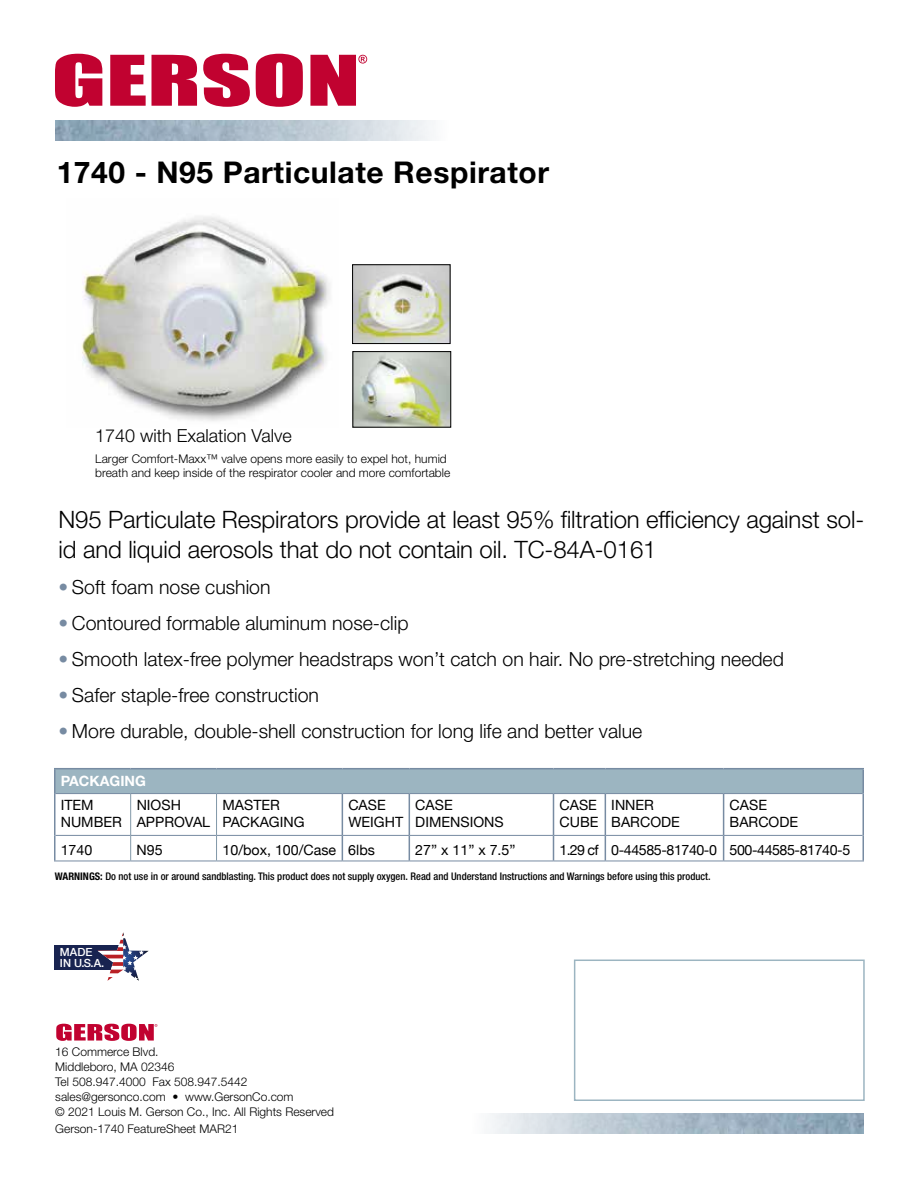
<style>
.page{position:relative;width:918px;height:1188px;background:#fff}
.page>*{position:absolute;margin:0;border:0;box-sizing:border-box;transform-origin:0 0}
.t1{font:700 30px "Helvetica Neue LT Std";letter-spacing:.02em;color:#000}
.t2{font:300 24px/30px "Helvetica Neue LT Std";letter-spacing:-.005em;color:#000}
.t3{font:300 19.5px "Helvetica Neue LT Std";color:#000}
.t4{font:300 18px "Helvetica Neue LT Std";color:#000}
.t5{font:14.25px/17.1px "Helvetica Neue LT Std";color:#000}
.t6{font:14.25px "Helvetica Neue";letter-spacing:-.03em;color:#000}
.t7{font:14.25px "Helvetica Neue";color:#000}
.t8{font:700 14.25px "Helvetica Neue LT Std";color:#fff}
.t9{font:300 12px/15px "Helvetica Neue LT Std";color:#000}
.t10{font:500 11.25px/10.8px "Helvetica Neue";color:#fff}
.t11{font:500 condensed 10.5px "Helvetica Neue LT Std";color:#000}
.s1{color:#778ba2}
.s2{font-style:inherit}
.s3{font-weight:700}
</style>
<div class="page">
<img style="left:81px;top:216px;width:249px;height:205px">
<svg style="left:55px;top:54px;width:47px;height:53px"></svg>
<svg style="left:110px;top:55px;width:36px;height:51px"></svg>
<svg style="left:152px;top:55px;width:45px;height:51px;background:#c8224a"></svg>
<svg style="left:203px;top:54px;width:47px;height:53px"></svg>
<svg style="left:256px;top:54px;width:47px;height:53px"></svg>
<svg style="left:310px;top:55px;width:57px;height:51px"></svg>
<img style="left:55px;top:120px;width:378px;height:21px">
<img style="left:489px;top:1113px;width:375px;height:21px">
<div style="left:55px;top:769px;width:808px;height:25px;background:#9cb5c1"></div>
<svg style="left:56px;top:794px;width:806px;height:67px"></svg>
<hr style="left:54px;top:768px;width:77px;height:1px;background:#778ba2">
<hr style="left:54px;top:769px;width:2px;height:25px;background:#778ba2">
<hr style="left:131px;top:768px;width:86px;height:1px;background:#778ba2">
<hr style="left:217px;top:768px;width:125px;height:1px;background:#778ba2">
<hr style="left:342px;top:768px;width:67px;height:1px;background:#778ba2">
<hr style="left:409px;top:768px;width:145px;height:1px;background:#778ba2">
<hr style="left:554px;top:768px;width:51px;height:1px;background:#778ba2">
<hr style="left:605px;top:768px;width:119px;height:1px;background:#778ba2">
<hr style="left:724px;top:768px;width:140px;height:1px;background:#778ba2">
<hr style="left:862px;top:769px;width:2px;height:25px;background:#778ba2">
<hr style="left:54px;top:794px;width:2px;height:41px;background:#778ba2">
<hr style="left:342px;top:794px;width:1px;height:41px;background:#778ba2">
<hr style="left:409px;top:794px;width:1px;height:41px;background:#778ba2">
<hr style="left:553px;top:794px;width:1px;height:41px;background:#778ba2">
<hr style="left:605px;top:794px;width:1px;height:41px;background:#778ba2">
<hr style="left:723px;top:794px;width:1px;height:41px;background:#778ba2">
<hr style="left:862px;top:794px;width:2px;height:41px;background:#778ba2">
<hr style="left:54px;top:835px;width:2px;height:26px;background:#778ba2">
<svg style="left:342px;top:836px;width:1px;height:25px"></svg>
<svg style="left:409px;top:836px;width:1px;height:25px"></svg>
<svg style="left:553px;top:836px;width:1px;height:25px"></svg>
<svg style="left:605px;top:836px;width:1px;height:25px"></svg>
<svg style="left:723px;top:836px;width:1px;height:25px"></svg>
<hr style="left:862px;top:835px;width:2px;height:26px;background:#778ba2">
<hr style="left:56px;top:793px;width:75px;height:1px;background:#778ba2">
<hr style="left:131px;top:793px;width:86px;height:1px;background:#778ba2">
<hr style="left:217px;top:793px;width:125px;height:1px;background:#778ba2">
<hr style="left:342px;top:793px;width:67px;height:1px;background:#778ba2">
<hr style="left:409px;top:793px;width:145px;height:1px;background:#778ba2">
<hr style="left:554px;top:793px;width:51px;height:1px;background:#778ba2">
<hr style="left:605px;top:793px;width:119px;height:1px;background:#778ba2">
<hr style="left:724px;top:793px;width:138px;height:1px;background:#778ba2">
<hr style="left:56px;top:835px;width:75px;height:1px;background:#778ba2">
<hr style="left:131px;top:835px;width:86px;height:1px;background:#778ba2">
<hr style="left:217px;top:835px;width:125px;height:1px;background:#778ba2">
<hr style="left:342px;top:835px;width:67px;height:1px;background:#778ba2">
<hr style="left:409px;top:835px;width:145px;height:1px;background:#778ba2">
<hr style="left:554px;top:835px;width:51px;height:1px;background:#778ba2">
<hr style="left:605px;top:835px;width:119px;height:1px;background:#778ba2">
<hr style="left:724px;top:835px;width:138px;height:1px;background:#778ba2">
<hr style="left:54px;top:861px;width:77px;height:1px;background:#778ba2">
<hr style="left:131px;top:861px;width:86px;height:1px;background:#778ba2">
<hr style="left:217px;top:861px;width:125px;height:1px;background:#778ba2">
<hr style="left:342px;top:861px;width:67px;height:1px;background:#778ba2">
<hr style="left:409px;top:861px;width:145px;height:1px;background:#778ba2">
<hr style="left:554px;top:861px;width:51px;height:1px;background:#778ba2">
<hr style="left:605px;top:861px;width:119px;height:1px;background:#778ba2">
<hr style="left:724px;top:861px;width:140px;height:1px;background:#778ba2">
<hr style="left:130px;top:794px;width:1px;height:41px;background:#8198a8">
<hr style="left:216px;top:794px;width:1px;height:41px;background:#8198a8">
<svg style="left:130px;top:836px;width:1px;height:25px"></svg>
<svg style="left:216px;top:836px;width:1px;height:25px"></svg>
<div style="left:574px;top:960px;width:291px;height:141px;background:#fff;border:2px solid #9cb5c1"></div>
<img style="left:354px;top:353px;width:95px;height:73px">
<div style="left:352px;top:351px;width:99px;height:77px;border:1px solid #000"></div>
<img style="left:354px;top:266px;width:94px;height:76px">
<div style="left:352px;top:264px;width:98px;height:80px;border:1px solid #000"></div>
<div style="left:54px;top:945px;width:72px;height:25px;background:#182350"></div>
<svg style="left:97px;top:932px;width:52px;height:49px"></svg>
<svg style="left:56px;top:1024px;width:101px;height:17px"></svg>
<h1 class="t1" style="left:57px;top:154px;width:494px">1740 - N95 Particulate Respirator</h1>
<h3 class="t4" style="left:95px;top:425px;width:198px">1740 with Exalation Valve</h3>
<p class="t9" style="left:95px;top:451px;width:357px;line-height:14.4px">Larger Comfort-Maxx™ valve opens more easily to expel hot, humid breath and keep inside of the respirator cooler and more comfortable</p>
<h2 class="t2" style="left:58px;top:504px;width:807px">N95 Particulate Respirators provide at least 95% filtration efficiency against sol&shy;id and liquid aerosols that do not contain oil. TC-84A-0161</h2>
<h3 class="t3" style="left:58px;top:575px;width:214px"><span class="s1">•</span> Soft foam nose cushion</h3>
<h3 class="t3" style="left:58px;top:611px;width:352px"><span class="s1">•</span> Contoured formable aluminum nose-clip</h3>
<h3 class="t3" style="left:58px;top:647px;width:727px"><span class="s1">•</span> Smooth latex-free polymer headstraps won’t catch on hair. No pre-stretching needed</h3>
<h3 class="t3" style="left:58px;top:683px;width:262px"><span class="s1">•</span> Safer staple-free construction</h3>
<h3 class="t3" style="left:58px;top:719px;width:585px"><span class="s1">•</span> More durable, double-shell construction for long life and better value</h3>
<p class="t8" style="left:61px;top:772px;width:87px">PACKAGING</p>
<p class="t5" style="left:61px;top:796px;width:63px">ITEM<br>NUMBER</p>
<p class="t5" style="left:137px;top:796px;width:75px">NIOSH<br>APPROVAL</p>
<p class="t5" style="left:223px;top:796px;width:84px">MASTER<br>PACKAGING</p>
<p class="t5" style="left:348px;top:796px;width:56px">CASE<br>WEIGHT</p>
<p class="t5" style="left:415px;top:796px;width:90px">CASE<br>DIMENSIONS</p>
<p class="t5" style="left:559px;top:796px;width:41px">CASE<br>CUBE</p>
<p class="t5" style="left:611px;top:796px;width:70px">INNER<br>BARCODE</p>
<p class="t5" style="left:730px;top:796px;width:70px">CASE<br>BARCODE</p>
<p class="t6" style="left:61px;top:840px;width:33px">1740</p>
<p class="t6" style="left:137px;top:840px;width:28px">N95</p>
<p class="t7" style="left:223px;top:840px;width:154px">10/box, 100/Case 6lbs</p>
<p class="t6" style="left:415px;top:840px;width:102px">27” x 11” x 7.5”</p>
<p class="t6" style="left:559px;top:840px;width:292px">1.29 cf 0-44585-81740-0 500-44585-81740-<span class="s2">5</span></p>
<p class="t11" style="left:55px;top:870px;width:657px"><span class="s3">WARNINGS:</span> Do not use in or around sandblasting. This product does not supply oxygen. Read and Understand Instructions and Warnings before using this product.</p>
<p class="t10" style="left:60px;top:946px;width:46px">MADE<br>IN U.S.A.</p>
<p class="t9" style="left:55px;top:1044px;width:280px">16 Commerce Blvd.<br>Middleboro, MA 02346<br>Tel 508.947.4000 Fax 508.947.5442 sales@gersonco.com • www.GersonCo.com<br>© 2021 Louis M. Gerson Co., Inc. All Rights Reserved</p>
<p class="t9" style="left:55px;top:1121px;width:185px">Gerson-1740 FeatureSheet MAR21</p>
</div>
